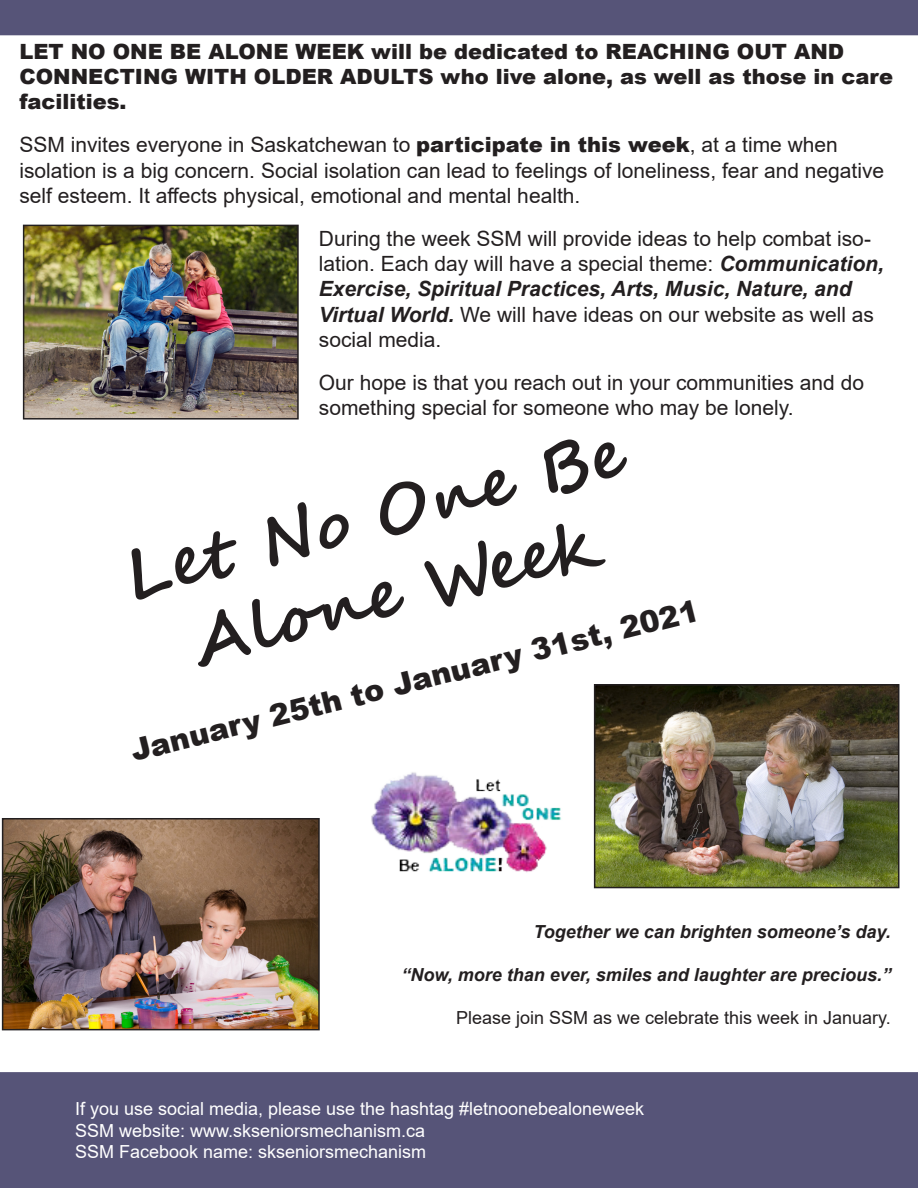
<style>
.page{position:relative;width:918px;height:1188px;background:#fff}
.page>*{position:absolute;margin:0;border:0;box-sizing:border-box;transform-origin:0 0}
.t1{font:700 67.65px/81.2px "Segoe Script";color:#231f20;text-align:center}
.t2{font:900 30px "Arial";color:#231f20}
.t3{font:21px/25.2px "Arial";color:#231f20}
.t4{font:900 21px/25.2px "Arial";color:#231f20}
.t5{font:18px "Arial";color:#fff}
.t6{font:italic 700 18px "Arial";color:#231f20}
.t7{font:18px "Arial";color:#231f20}
.s1{font-weight:900}
.s2{font-weight:700;font-style:italic}
</style>
<div class="page">
<div style="left:0;top:1073px;width:918px;height:115px;background:#565478"></div>
<div style="left:0;top:1072px;width:918px;height:116px;border:2px solid #565478"></div>
<img style="left:5px;top:821px;width:312px;height:206px">
<div style="left:2px;top:818px;width:318px;height:212px;border:2px solid #231f20"></div>
<img style="left:597px;top:687px;width:299px;height:198px">
<div style="left:594px;top:684px;width:305px;height:204px;border:2px solid #231f20"></div>
<img style="left:26px;top:228px;width:270px;height:189px">
<div style="left:23px;top:225px;width:276px;height:195px;border:2px solid #231f20"></div>
<img style="left:371px;top:772px;width:190px;height:101px">
<div style="left:0;top:0;width:918px;height:35px;background:#565478"></div>
<p class="t4" style="left:19px;top:38px;width:875px">LET NO ONE BE ALONE WEEK will be dedicated to REACHING OUT AND<br>CONNECTING WITH OLDER ADULTS who live alone, as well as those in care facilities.</p>
<p class="t3" style="left:19px;top:132px;width:820px">SSM invites everyone in Saskatchewan to <span class="s1">participate in this week</span>, at a time when</p>
<p class="t3" style="left:19px;top:157px;width:866px">isolation is a big concern. Social isolation can lead to feelings of loneliness, fear and negative self esteem. It affects physical, emotional and mental health.</p>
<p class="t3" style="left:319px;top:226px;width:566px">During the week SSM will provide ideas to help combat iso&shy;lation. Each day will have a special theme: <span class="s2">Communication, Exercise, Spiritual Practices, Arts, Music, Nature, and Virtual World.</span> We will have ideas on our website as well as social media.</p>
<p class="t3" style="left:319px;top:370px;width:547px">Our hope is that you reach out in your communities and do something special for someone who may be lonely.</p>
<p class="t1" style="left:115px;top:538px;width:515px;rotate:-14deg">Let No One Be<br>Alone Week</p>
<p class="t2" style="left:126px;top:730px;width:586px;rotate:-14deg">January 25th to January 31st, 2021</p>
<p class="t6" style="left:534px;top:920px;width:359px">Together we can brighten someone’s day.</p>
<p class="t6" style="left:402px;top:963px;width:491px">“Now, more than ever, smiles and laughter are precious.”</p>
<p class="t7" style="left:456px;top:1006px;width:436px">Please join SSM as we celebrate this week in January.</p>
<p class="t5" style="left:75px;top:1096px;width:571px">If you use social media, please use the hashtag #letnoonebealoneweek</p>
<p class="t5" style="left:75px;top:1118px;width:352px">SSM website: www.skseniorsmechanism.ca</p>
<p class="t5" style="left:75px;top:1140px;width:353px">SSM Facebook name: skseniorsmechanism</p>
</div>
